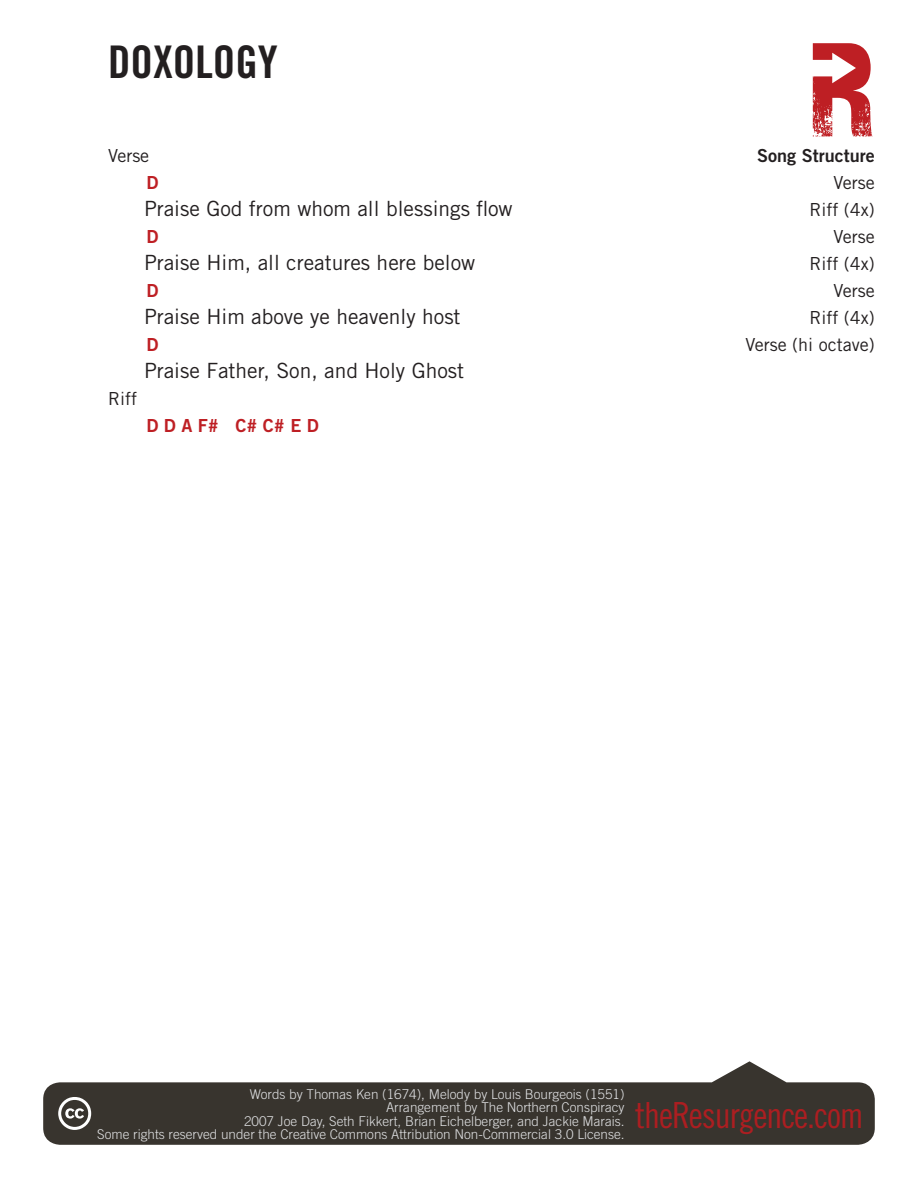
<style>
.page{position:relative;width:918px;height:1188px;background:#fff}
.page>*{position:absolute;margin:0;border:0;box-sizing:border-box;transform-origin:0 0}
.t1{font:45px "Trade Gothic Bold Cond Twenty";color:#231f20}
.t2{font:36px "Trade Gothic Cond Eighteen";letter-spacing:-.03em;color:#ac1e21}
.t3{font:21px "Trade Gothic";color:#231f20}
.t4{font:18px/27px "Trade Gothic";color:#231f20;text-align:right}
.t5{font:18px "Trade Gothic Bold Two";color:#be1f24}
.t6{font:18px "Trade Gothic Bold Two";color:#231f20}
.t7{font:300 13.5px/13.5px "Trade Gothic";color:#e0e1e3;text-align:right}
</style>
<div class="page">
<svg style="left:43px;top:1061px;width:832px;height:84px;fill:#38342e"></svg>
<svg style="left:813px;top:43px;width:59px;height:93px"></svg>
<svg style="left:58px;top:1097px;width:33px;height:33px"></svg>
<h1 class="t1" style="left:108px;top:34px;width:171px">DOXOLOGY</h1>
<h3 class="t4" style="left:108px;top:142px;width:43px">Verse</h3>
<h3 class="t5" style="left:146px;top:171px;width:14px">D</h3>
<h3 class="t3" style="left:144px;top:196px;width:370px">Praise God from whom all blessings flow</h3>
<h3 class="t5" style="left:146px;top:225px;width:14px">D</h3>
<h3 class="t3" style="left:144px;top:250px;width:333px">Praise Him, all creatures here below</h3>
<h3 class="t5" style="left:146px;top:279px;width:14px">D</h3>
<h3 class="t3" style="left:144px;top:304px;width:318px">Praise Him above ye heavenly host</h3>
<h3 class="t5" style="left:146px;top:333px;width:14px">D</h3>
<h3 class="t3" style="left:144px;top:358px;width:322px">Praise Father, Son, and Holy Ghost</h3>
<h3 class="t4" style="left:108px;top:385px;width:30px">Riff</h3>
<h3 class="t5" style="left:146px;top:414px;width:174px">D D A F# C# C# E D</h3>
<h3 class="t6" style="left:757px;top:145px;width:119px">Song Structure</h3>
<h3 class="t4" style="left:746px;top:169px;width:131px">Verse<br>Riff (4x)<br>Verse<br>Riff (4x)<br>Verse<br>Riff (4x)<br>Verse (hi octave)</h3>
<p class="t7" style="left:97px;top:1087px;width:529px">Words by Thomas Ken (1674), Melody by Louis Bourgeois (1551)<br>Arrangement by The Northern Conspiracy<br>2007 Joe Day, Seth Fikkert, Brian Eichelberger, and Jackie Marais.<br>Some rights reserved under the Creative Commons Attribution Non-Commercial 3.0 License.</p>
<h2 class="t2" style="left:635px;top:1093px;width:230px">theResurgence.com</h2>
</div>
